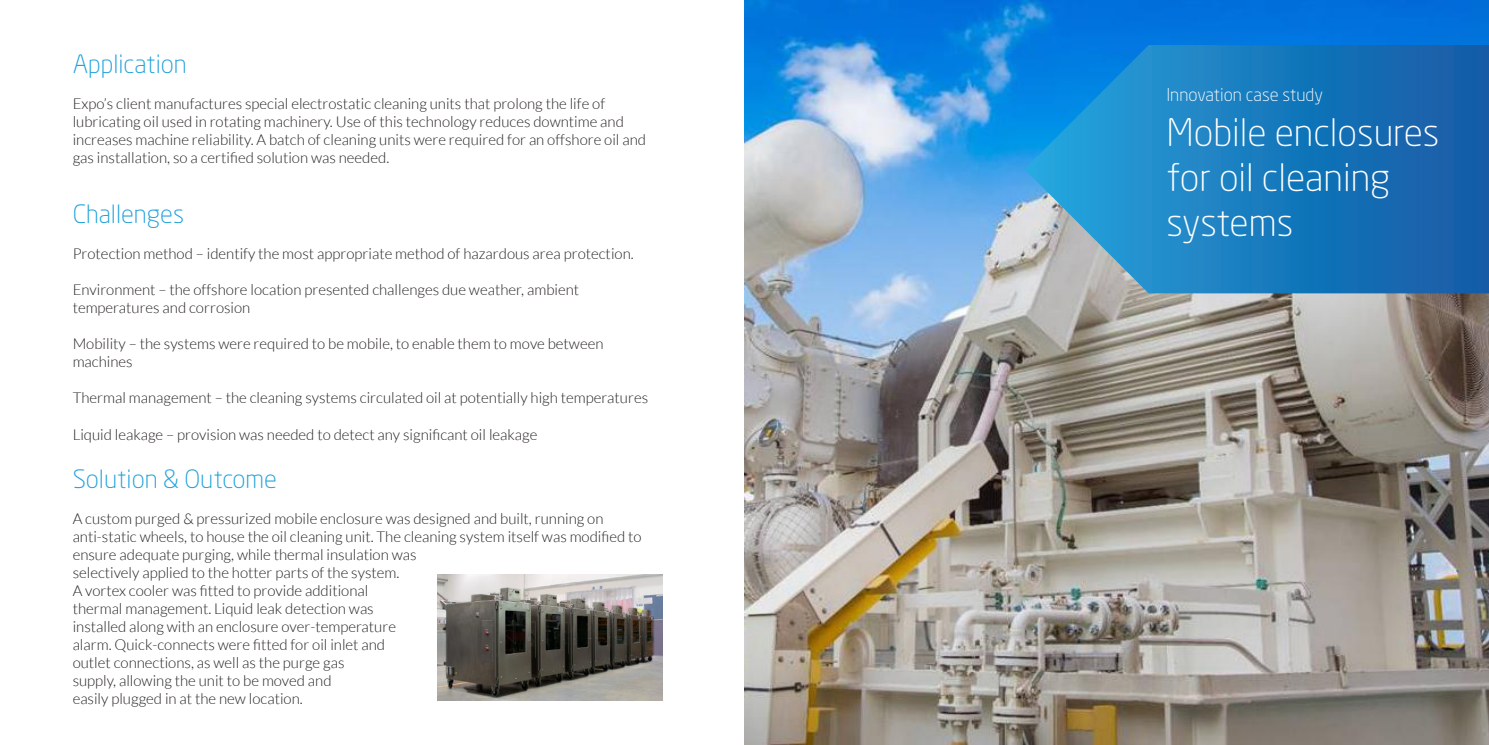
<style>
.page{position:relative;width:1489px;height:745px;background:#fff}
.page>*{position:absolute;margin:0;border:0;box-sizing:border-box;transform-origin:0 0}
.t1{font:300 37.5px/45px "Neo Sans W1 G";color:#fff}
.t2{font:300 25px "Neo Sans W1 G";color:#1fa0da}
.t3{font:300 17.5px "Neo Sans W1 G";color:#fff}
.t4{font:300 15px/18px "Lato";color:#241f1f}
</style>
<div class="page">
<img style="left:744px;top:0;width:744px;height:744px">
<svg style="left:1024px;top:45px;width:464px;height:248px"></svg>
<img style="left:437px;top:574px;width:225px;height:126px">
<h2 class="t2" style="left:73px;top:48px;width:116px">Application</h2>
<p class="t4" style="left:73px;top:95px;width:575px">Expo’s client manufactures special electrostatic cleaning units that prolong the life of lubricating oil used in rotating machinery. Use of this technology reduces downtime and increases machine reliability. A batch of cleaning units were required for an offshore oil and gas installation, so a certified solution was needed.</p>
<h2 class="t2" style="left:73px;top:198px;width:113px">Challenges</h2>
<p class="t4" style="left:73px;top:245px;width:562px">Protection method – identify the most appropriate method of hazardous area protection.</p>
<p class="t4" style="left:73px;top:281px;width:508px">Environment – the offshore location presented challenges due weather, ambient temperatures and corrosion</p>
<p class="t4" style="left:73px;top:335px;width:532px">Mobility – the systems were required to be mobile, to enable them to move between machines</p>
<p class="t4" style="left:73px;top:389px;width:577px">Thermal management – the cleaning systems circulated oil at potentially high temperatures</p>
<p class="t4" style="left:73px;top:425px;width:466px">Liquid leakage – provision was needed to detect any significant oil leakage</p>
<h2 class="t2" style="left:73px;top:462px;width:206px">Solution &amp; Outcome</h2>
<p class="t4" style="left:73px;top:509px;width:570px">A custom purged &amp; pressurized mobile enclosure was designed and built, running on anti-static wheels, to house the oil cleaning unit. The cleaning system itself was modified to ensure adequate purging, while thermal insulation was<br>selectively applied to the hotter parts of the system.<br>A vortex cooler was fitted to provide additional<br>thermal management. Liquid leak detection was<br>installed along with an enclosure over-temperature<br>alarm. Quick-connects were fitted for oil inlet and<br>outlet connections, as well as the purge gas<br>supply, allowing the unit to be moved and<br>easily plugged in at the new location.</p>
<p class="t3" style="left:1166px;top:84px;width:158px">Innovation case study</p>
<h1 class="t1" style="left:1166px;top:109px;width:274px">Mobile enclosures for oil cleaning systems</h1>
</div>
